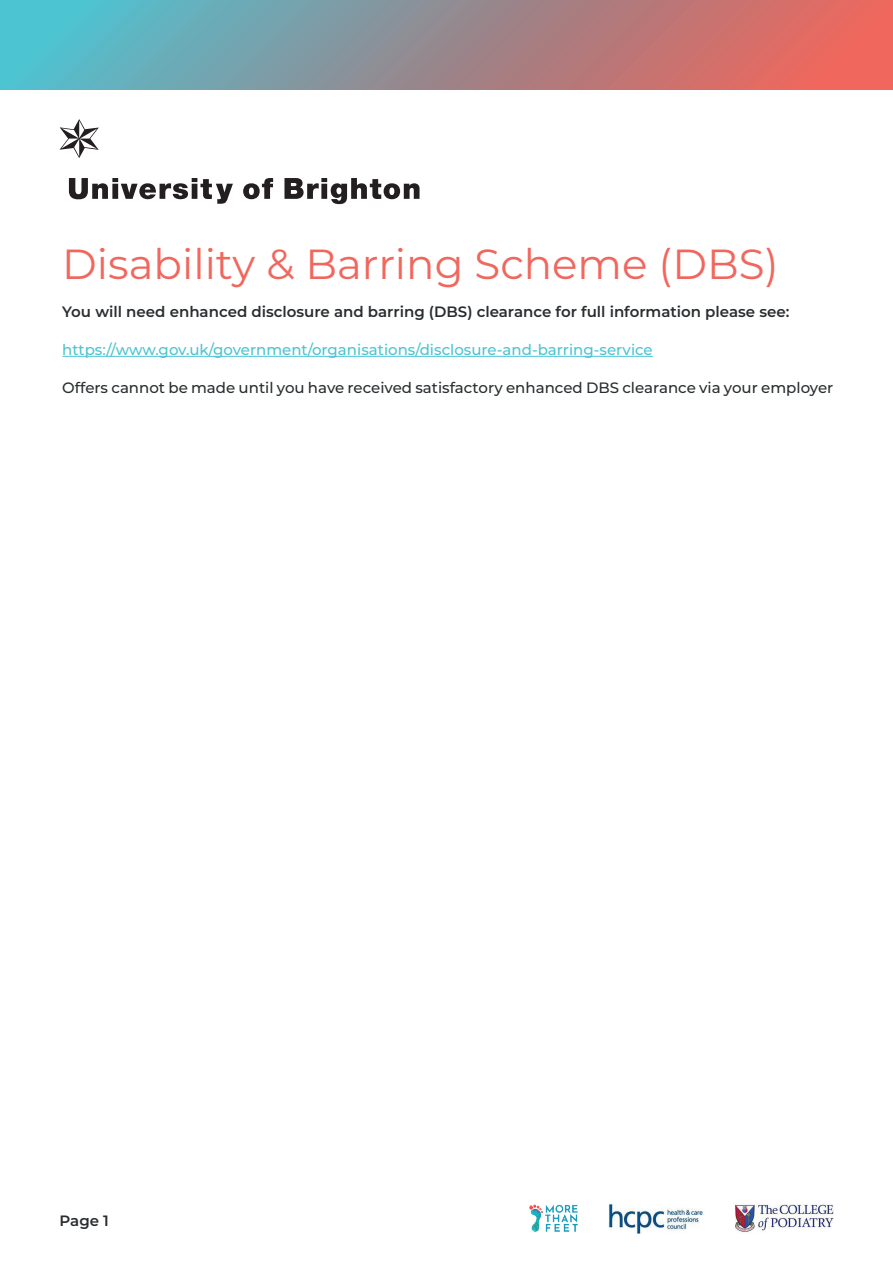
<style>
.page{position:relative;width:893px;height:1263px;background:#fff}
.page>*{position:absolute;margin:0;border:0;box-sizing:border-box;transform-origin:0 0}
.t1{font:42px "Montserrat";color:#f0675d}
.t2{font:600 15px "Montserrat";color:#292d2f}
.t3{font:500 15px "Montserrat";color:#292d2f}
.t4{font:500 15px "Montserrat";color:#4cc4d2}
</style>
<div class="page">
<img style="left:529px;top:1204px;width:49px;height:28px">
<img style="left:735px;top:1203px;width:98px;height:29px">
<img style="left:608px;top:1203px;width:96px;height:30px">
<svg style="left:60px;top:119px;width:39px;height:39px"></svg>
<svg style="left:69px;top:178px;width:164px;height:26px"></svg>
<svg style="left:243px;top:178px;width:30px;height:21px"></svg>
<svg style="left:284px;top:178px;width:136px;height:26px"></svg>
<div style="left:0;top:0;width:893px;height:89px;background:linear-gradient(to right,#44c0d2,#f05c53)"></div>
<hr style="left:62px;top:356px;width:591px;height:1px;background:#4cc4d2">
<h1 class="t1" style="left:62px;top:235px;width:718px">Disability &amp; Barring Scheme (DBS)</h1>
<p class="t2" style="left:62px;top:301px;width:729px">You will need enhanced disclosure and barring (DBS) clearance for full information please see:</p>
<p class="t4" style="left:62px;top:339px;width:592px">https://www.gov.uk/government/organisations/disclosure-and-barring-service</p>
<p class="t3" style="left:62px;top:377px;width:773px">Offers cannot be made until you have received satisfactory enhanced DBS clearance via your employer</p>
<p class="t2" style="left:60px;top:1209px;width:51px">Page 1</p>
</div>
